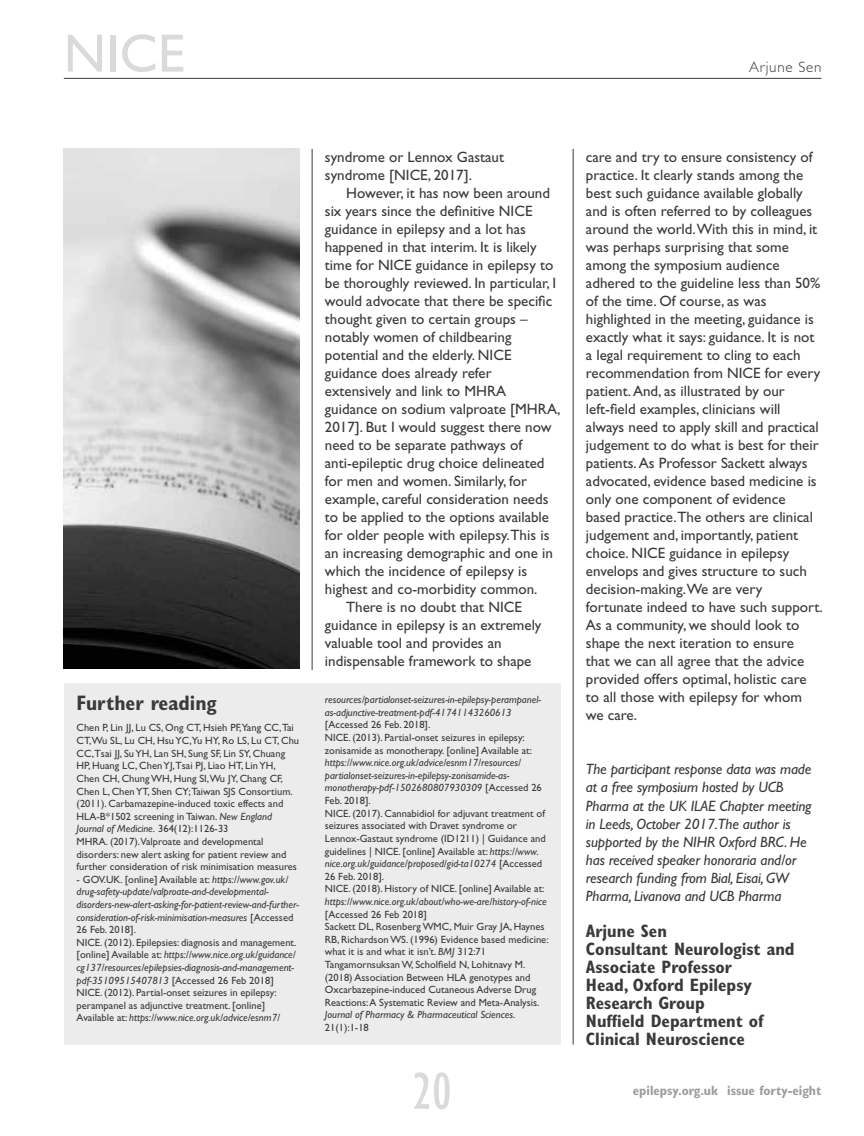
<style>
.page{position:relative;width:864px;height:1136px;background:#fff}
.page>*{position:absolute;margin:0;border:0;box-sizing:border-box;transform-origin:0 0}
.t1{font:54px "Gill Sans Std";color:#d9dada}
.t2{font:condensed 54px "Gill Sans Std";color:#d9dada}
.t3{font:700 condensed 21px "Gill Sans Std";color:#3a3a39}
.t4{font:700 condensed 18px/18px "Gill Sans Std";color:#3a3a39}
.t5{font:15px/18px "Gill Sans Std";color:#3a3a39}
.t6{font:italic 15px/18px "Gill Sans Std";letter-spacing:-.01em;color:#3a3a39}
.t7{font:300 15px "Gill Sans Std";letter-spacing:.05em;color:#3a3a39}
.t8{font:700 condensed 13.5px "Gill Sans Std";color:#9c9c9d}
.t9{font:10.5px/12.6px "Gill Sans Std";color:#3a3a39}
.t10{font:italic 10.5px/12.6px "Gill Sans Std";color:#3a3a39}
.s1{font-style:italic}
.s2{font-style:normal}
</style>
<div class="page">
<img style="left:64px;top:149px;width:235px;height:519px">
<hr style="left:572px;top:149px;width:1px;height:895px;background:#3a3a39">
<hr style="left:311px;top:149px;width:1px;height:521px;background:#3a3a39">
<hr style="left:64px;top:78px;width:757px;height:1px;background:#3a3a39">
<div style="left:64px;top:683px;width:496px;height:361px;background:#ececec"></div>
<h1 class="t1" style="left:64px;top:22px;width:122px">NICE</h1>
<p class="t7" style="left:748px;top:58px;width:74px">Arjune Sen</p>
<h2 class="t3" style="left:77px;top:690px;width:141px">Further reading</h2>
<p class="t9" style="left:77px;top:721px;width:224px">Chen P, Lin JJ, Lu CS, Ong CT, Hsieh PF,Yang CC,Tai CT,Wu SL, Lu CH, Hsu YC,Yu HY, Ro LS, Lu CT, Chu CC,Tsai JJ, Su YH, Lan SH, Sung SF, Lin SY, Chuang HP, Huang LC, Chen YJ,Tsai PJ, Liao HT, Lin YH, Chen CH, Chung WH, Hung SI,Wu JY, Chang CF, Chen L, Chen YT, Shen CY;Taiwan SJS Consortium. (2011). Carbamazepine-induced toxic effects and HLA-B*1502 screening in Taiwan. <span class="s1">New England Journal of Medicine.</span> 364(12):1126-33<br>MHRA. (2017).Valproate and developmental disorders: new alert asking for patient review and further consideration of risk minimisation measures</p>
<p class="t10" style="left:77px;top:872px;width:224px"><span class="s2">- GOV.UK. [online] Available at:</span> https://www.gov.uk/ drug-safety-update/valproate-and-developmental&shy;disorders-new-alert-asking-for-patient-review-and-further&shy;consideration-of-risk-minimisation-measures <span class="s2">[Accessed 26 Feb. 2018].<br>NICE. (2012). Epilepsies: diagnosis and management. [online] Available at:</span> https://www.nice.org.uk/guidance/ cg137/resources/epilepsies-diagnosis-and-management&shy;pdf-35109515407813 <span class="s2">[Accessed 26 Feb 2018] NICE. (2012). Partial-onset seizures in epilepsy: perampanel as adjunctive treatment. [online] Available at:</span> https://www.nice.org.uk/advice/esnm7/</p>
<p class="t5" style="left:325px;top:148px;width:181px">syndrome or Lennox Gastaut syndrome [NICE, 2017].</p>
<p class="t5" style="left:346px;top:184px;width:205px">However, it has now been around</p>
<p class="t5" style="left:325px;top:202px;width:209px">six years since the definitive NICE</p>
<p class="t5" style="left:325px;top:220px;width:202px">guidance in epilepsy and a lot has</p>
<p class="t5" style="left:325px;top:238px;width:213px">happened in that interim. It is likely</p>
<p class="t5" style="left:325px;top:256px;width:230px">time for NICE guidance in epilepsy to</p>
<p class="t5" style="left:325px;top:274px;width:233px">be thoroughly reviewed. In particular, I</p>
<p class="t5" style="left:325px;top:292px;width:229px">would advocate that there be specific</p>
<p class="t5" style="left:325px;top:310px;width:204px">thought given to certain groups –</p>
<p class="t5" style="left:325px;top:328px;width:188px">notably women of childbearing</p>
<p class="t5" style="left:325px;top:346px;width:188px">potential and the elderly. NICE</p>
<p class="t5" style="left:325px;top:364px;width:168px">guidance does already refer</p>
<p class="t5" style="left:325px;top:382px;width:183px">extensively and link to MHRA</p>
<p class="t5" style="left:325px;top:400px;width:237px">guidance on sodium valproate [MHRA,</p>
<p class="t5" style="left:325px;top:418px;width:228px">2017]. But I would suggest there now</p>
<p class="t5" style="left:325px;top:436px;width:199px">need to be separate pathways of</p>
<p class="t5" style="left:325px;top:454px;width:221px">anti-epileptic drug choice delineated</p>
<p class="t5" style="left:325px;top:472px;width:204px">for men and women. Similarly, for</p>
<p class="t5" style="left:325px;top:490px;width:225px">example, careful consideration needs</p>
<p class="t5" style="left:325px;top:508px;width:226px">to be applied to the options available</p>
<p class="t5" style="left:325px;top:526px;width:226px">for older people with epilepsy.This is</p>
<p class="t5" style="left:325px;top:544px;width:229px">an increasing demographic and one in</p>
<p class="t5" style="left:325px;top:562px;width:204px">which the incidence of epilepsy is</p>
<p class="t5" style="left:325px;top:580px;width:214px">highest and co-morbidity common.</p>
<p class="t5" style="left:346px;top:598px;width:177px">There is no doubt that NICE</p>
<p class="t5" style="left:325px;top:616px;width:218px">guidance in epilepsy is an extremely</p>
<p class="t5" style="left:325px;top:634px;width:178px">valuable tool and provides an</p>
<p class="t5" style="left:325px;top:652px;width:208px">indispensable framework to shape</p>
<p class="t10" style="left:325px;top:693px;width:217px">resources/partialonset-seizures-in-epilepsy-perampanel&shy;as-adjunctive-treatment-pdf-41741143260613</p>
<p class="t9" style="left:325px;top:718px;width:208px">[Accessed 26 Feb. 2018].<br>NICE. (2013). Partial-onset seizures in epilepsy: zonisamide as monotherapy. [online] Available at:</p>
<p class="t9" style="left:325px;top:756px;width:222px"><span class="s1">https://www.nice.org.uk/advice/esnm17/resources/ partialonset-seizures-in-epilepsy-zonisamide-as&shy;monotherapy-pdf-1502680807930309</span> [Accessed 26<br>Feb. 2018].<br>NICE. (2017). Cannabidiol for adjuvant treatment of seizures associated with Dravet syndrome or Lennox-Gastaut syndrome (ID1211) | Guidance and guidelines | NICE. [online] Available at: <span class="s1">https://www. nice.org.uk/guidance/proposed/gid-ta10274</span> [Accessed 26 Feb. 2018].<br>NICE. (2018). History of NICE. [online] Available at:</p>
<p class="t10" style="left:325px;top:895px;width:223px">https://www.nice.org.uk/about/who-we-are/history-of-nice</p>
<p class="t9" style="left:325px;top:907px;width:225px">[Accessed 26 Feb 2018]<br>Sackett DL, Rosenberg WMC, Muir Gray JA, Haynes RB, Richardson WS. (1996) Evidence based medicine: what it is and what it isn’t. <span class="s1">BMJ</span> 312:71<br>Tangamornsuksan W, Scholfield N, Lohitnavy M. (2018) Association Between HLA genotypes and Oxcarbazepine-induced Cutaneous Adverse Drug Reactions: A Systematic Review and Meta-Analysis.<br><span class="s1">Journal of Pharmacy &amp; Pharmaceutical Sciences</span>.<br>21(1):1-18</p>
<h1 class="t2" style="left:412px;top:1061px;width:41px">20</h1>
<p class="t5" style="left:585px;top:148px;width:238px">care and try to ensure consistency of practice. It clearly stands among the best such guidance available globally and is often referred to by colleagues around the world.With this in mind, it was perhaps surprising that some among the symposium audience adhered to the guideline less than 50% of the time. Of course, as was highlighted in the meeting, guidance is exactly what it says: guidance. It is not a legal requirement to cling to each recommendation from NICE for every patient. And, as illustrated by our left-field examples, clinicians will always need to apply skill and practical judgement to do what is best for their patients. As Professor Sackett always advocated, evidence based medicine is only one component of evidence based practice.The others are clinical judgement and, importantly, patient choice. NICE guidance in epilepsy envelops and gives structure to such decision-making.We are very fortunate indeed to have such support.<br>As a community, we should look to shape the next iteration to ensure<br>that we can all agree that the advice provided offers optimal, holistic care to all those with epilepsy for whom we care.</p>
<p class="t6" style="left:585px;top:760px;width:227px">The participant response data was made at a free symposium hosted by UCB Pharma at the UK ILAE Chapter meeting in Leeds, October 2017.The author is supported by the NIHR Oxford BRC. He has received speaker honoraria and/or research funding from Bial, Eisai, GW Pharma, Livanova and UCB Pharma</p>
<p class="t4" style="left:585px;top:921px;width:210px">Arjune Sen<br>Consultant Neurologist and<br>Associate Professor<br>Head, Oxford Epilepsy<br>Research Group<br>Nuffield Department of<br>Clinical Neuroscience</p>
<p class="t8" style="left:632px;top:1081px;width:190px">epilepsy.org.uk issue forty-eight</p>
</div>
